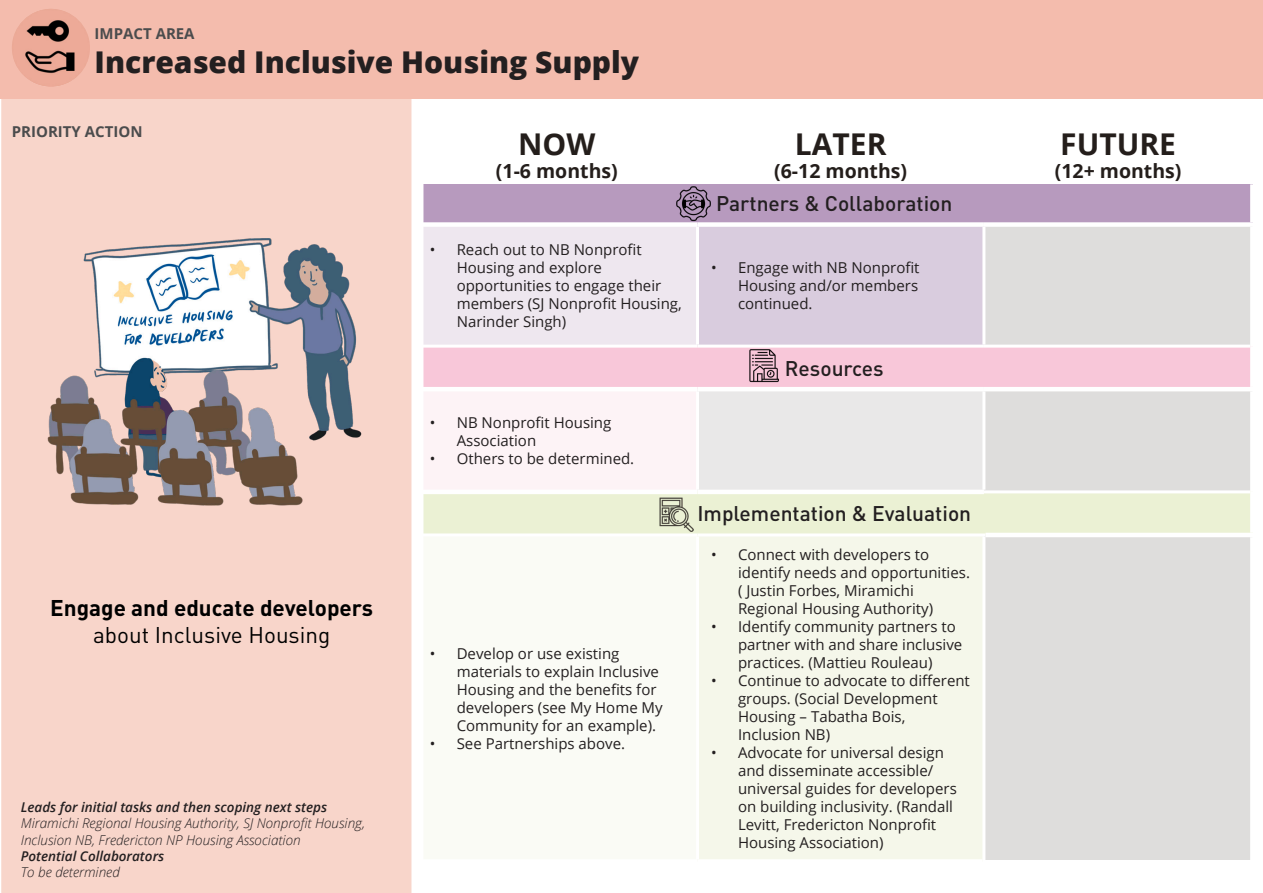
<style>
.page{position:relative;width:1263px;height:893px;background:#fff}
.page>*{position:absolute;margin:0;border:0;box-sizing:border-box;transform-origin:0 0}
.t1{font:800 30px "Open Sans";color:#231f20}
.t2{font:700 30px "Open Sans";color:#241e1b}
.t3{font:700 22.5px/27px "DIN Pro";color:#000;text-align:center}
.t4{font:500 21px "DIN Pro";color:#231f20}
.t5{font:700 19.5px "Open Sans";color:#241e1b}
.t6{font:15px/18px "Open Sans";color:#231f20}
.t7{font:700 15px "Open Sans";color:#4b4c4d}
.t8{font:italic 300 13.5px/16.2px "Open Sans";color:#231f20}
.t9{font:italic 600 13.5px "Open Sans";color:#231f20}
.s1{font-weight:400}
</style>
<div class="page">
<div style="left:1px;top:98px;width:410px;height:795px;background:#f8d5ca"></div>
<div style="left:416px;top:184px;width:836px;height:41px;background:#b79abe"></div>
<div style="left:416px;top:225px;width:281px;height:121px;background:#eee7ef"></div>
<div style="left:697px;top:225px;width:287px;height:121px;background:#d9ccde"></div>
<div style="left:985px;top:227px;width:265px;height:633px;background:#dedddc"></div>
<div style="left:416px;top:346px;width:836px;height:43px;background:#f8c7d9"></div>
<div style="left:416px;top:389px;width:281px;height:103px;background:#fdf3f6"></div>
<div style="left:697px;top:389px;width:287px;height:103px;background:#e9e8e8"></div>
<div style="left:416px;top:492px;width:836px;height:43px;background:#ebf1d4"></div>
<div style="left:416px;top:535px;width:281px;height:326px;background:#fafbf5"></div>
<div style="left:697px;top:535px;width:287px;height:326px;background:#f5f7ea"></div>
<hr style="left:696px;top:227px;width:3px;height:118px;background:#fff">
<hr style="left:982px;top:227px;width:3px;height:118px;background:#fff">
<hr style="left:414px;top:345px;width:283px;height:3px;background:#fff">
<hr style="left:697px;top:345px;width:287px;height:3px;background:#fff">
<hr style="left:984px;top:345px;width:266px;height:3px;background:#fff">
<hr style="left:984px;top:490px;width:266px;height:3px;background:#fff">
<hr style="left:982px;top:536px;width:3px;height:324px;background:#fff">
<hr style="left:982px;top:860px;width:273px;height:3px;background:#fff">
<hr style="left:414px;top:387px;width:283px;height:4px;background:#fff">
<hr style="left:697px;top:387px;width:287px;height:4px;background:#fff">
<hr style="left:414px;top:490px;width:283px;height:4px;background:#fff">
<hr style="left:697px;top:490px;width:287px;height:4px;background:#fff">
<hr style="left:696px;top:391px;width:3px;height:99px;background:#fff">
<hr style="left:982px;top:391px;width:3px;height:99px;background:#fff">
<hr style="left:414px;top:533px;width:283px;height:3px;background:#fff">
<hr style="left:697px;top:533px;width:288px;height:3px;background:#fff">
<hr style="left:696px;top:536px;width:3px;height:323px;background:#fff">
<div style="left:414px;top:222px;width:283px;height:5px;background:#fff"></div>
<div style="left:697px;top:222px;width:287px;height:5px;background:#fff"></div>
<div style="left:984px;top:222px;width:271px;height:5px;background:#fff"></div>
<hr style="left:984px;top:387px;width:271px;height:4px;background:#fff">
<hr style="left:985px;top:533px;width:270px;height:4px;background:#fff">
<div style="left:1250px;top:184px;width:5px;height:38px;background:#fff"></div>
<div style="left:1250px;top:346px;width:5px;height:41px;background:#fff"></div>
<div style="left:1250px;top:492px;width:5px;height:41px;background:#fff"></div>
<div style="left:414px;top:859px;width:283px;height:5px;background:#fff"></div>
<div style="left:697px;top:859px;width:285px;height:5px;background:#fff"></div>
<img style="left:659px;top:497px;width:34px;height:34px">
<img style="left:676px;top:186px;width:35px;height:35px">
<img style="left:749px;top:349px;width:30px;height:34px">
<div style="left:411px;top:79px;width:12px;height:814px;background:#fff"></div>
<div style="left:0;top:0;width:1263px;height:98px;background:#f4bcad"></div>
<img style="left:12px;top:9px;width:78px;height:78px;border-radius:39px">
<img style="left:11px;top:231px;width:392px;height:283px">
<p class="t7" style="left:95px;top:23px;width:102px">IMPACT AREA</p>
<p class="t1" style="left:95px;top:39px;width:546px">Increased Inclusive Housing Supply</p>
<p class="t7" style="left:12px;top:121px;width:132px">PRIORITY ACTION</p>
<p class="t3" style="left:50px;top:593px;width:324px">Engage and educate developers <span class="s1">about Inclusive Housing</span></p>
<p class="t9" style="left:21px;top:798px;width:308px">Leads for initial tasks and then scoping next steps</p>
<p class="t8" style="left:21px;top:815px;width:346px">Miramichi Regional Housing Authority, SJ Nonprofit Housing,<br>Inclusion NB, Fredericton NP Housing Association</p>
<p class="t9" style="left:21px;top:847px;width:145px">Potential Collaborators</p>
<p class="t8" style="left:21px;top:863px;width:101px">To be determined</p>
<p class="t2" style="left:518px;top:123px;width:79px">NOW</p>
<p class="t5" style="left:496px;top:158px;width:123px">(1-6 months)</p>
<p class="t6" style="left:457px;top:240px;width:227px;text-indent:-27px">• Reach out to NB Nonprofit<br>Housing and explore opportunities to engage their members (SJ Nonprofit Housing,<br>Narinder Singh)</p>
<p class="t6" style="left:457px;top:413px;width:156px;text-indent:-27px">• NB Nonprofit Housing<br>Association</p>
<p class="t6" style="left:430px;top:449px;width:206px">• Others to be determined.</p>
<p class="t6" style="left:457px;top:644px;width:208px;text-indent:-27px">• Develop or use existing materials to explain Inclusive<br>Housing and the benefits for developers (see My Home My<br>Community for an example).</p>
<p class="t6" style="left:430px;top:734px;width:197px">• See Partnerships above.</p>
<p class="t2" style="left:795px;top:123px;width:93px">LATER</p>
<p class="t5" style="left:774px;top:158px;width:134px">(6-12 months)</p>
<p class="t4" style="left:716px;top:189px;width:238px">Partners &amp; Collaboration</p>
<p class="t6" style="left:738px;top:258px;width:183px;text-align:justify;text-indent:-27px">• Engage with NB Nonprofit Housing and/or members continued.</p>
<p class="t4" style="left:785px;top:354px;width:100px">Resources</p>
<p class="t4" style="left:697px;top:500px;width:275px">Implementation &amp; Evaluation</p>
<p class="t6" style="left:738px;top:545px;width:233px;text-indent:-27px">• Connect with developers to identify needs and opportunities. ( Justin Forbes, Miramichi<br>Regional Housing Authority)</p>
<p class="t6" style="left:738px;top:617px;width:226px;text-indent:-27px">• Identify community partners to partner with and share inclusive practices. (Mattieu Rouleau)</p>
<p class="t6" style="left:738px;top:671px;width:233px;text-indent:-27px">• Continue to advocate to different groups. (Social Development<br>Housing – Tabatha Bois,<br>Inclusion NB)</p>
<p class="t6" style="left:738px;top:743px;width:220px;text-indent:-27px">• Advocate for universal design and disseminate accessible/ universal guides for developers on building inclusivity. (Randall<br>Levitt, Fredericton Nonprofit<br>Housing Association)</p>
<p class="t2" style="left:1060px;top:123px;width:117px">FUTURE</p>
<p class="t5" style="left:1055px;top:158px;width:128px">(12+ months)</p>
</div>
